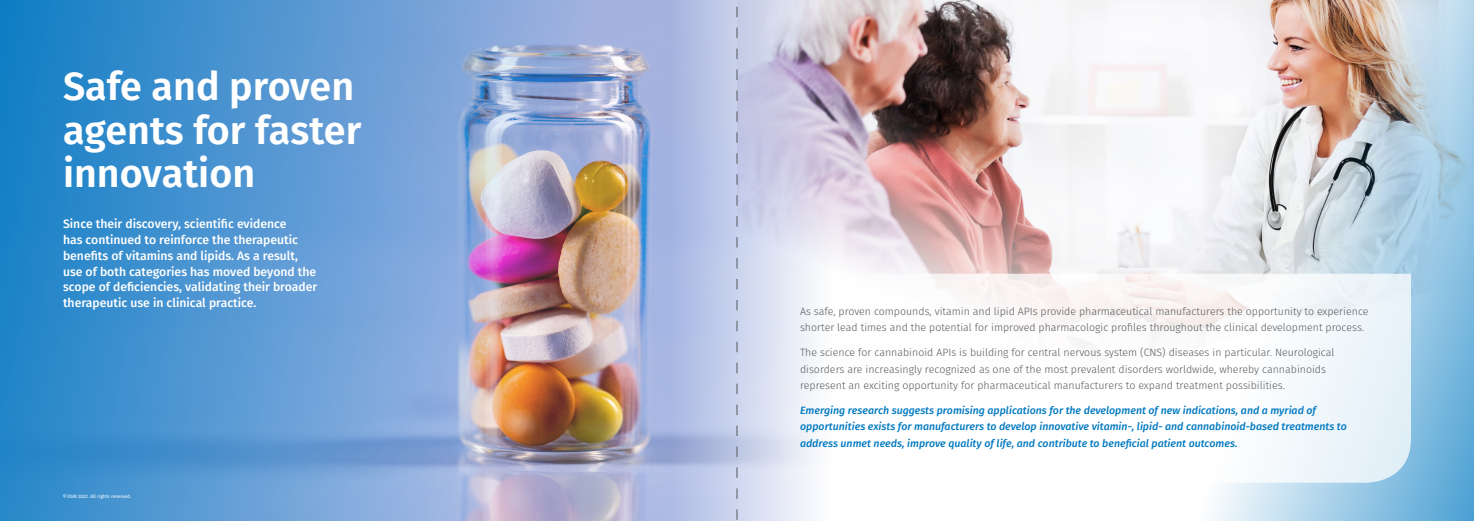
<style>
.page{position:relative;width:1474px;height:521px;background:#fff}
.page>*{position:absolute;margin:0;border:0;box-sizing:border-box;transform-origin:0 0}
.t1{font:600 39.38px/43.8px "Fira Sans";color:#fff}
.t2{font:500 12.25px/15.8px "Fira Sans";color:#fff}
.t3{font:300 10.59px/16.6px "Fira Sans";color:#58595b}
.t4{font:italic 500 10.59px/16.6px "Fira Sans";color:#0079c1}
.t5{font:4.81px "Fira Sans";color:#fff}
.s1{font-size:5.16px}
</style>
<div class="page">
<img style="left:831px;top:0;width:162px;height:274px">
<img style="left:993px;top:0;width:480px;height:521px">
<img style="left:738px;top:0;width:93px;height:521px">
<img style="left:0;top:0;width:737px;height:521px">
<svg style="left:771px;top:274px;width:639px;height:209px"></svg>
<svg style="left:737px;top:0;width:1px;height:521px"></svg>
<svg style="left:149px;top:488px;width:69px;height:14px"></svg>
<h1 class="t1" style="left:63px;top:64px;width:300px">Safe and proven agents for faster innovation</h1>
<p class="t2" style="left:63px;top:215px;width:256px">Since their discovery, scientific evidence<br>has continued to reinforce the therapeutic benefits of vitamins and lipids. As a result, use of both categories has moved beyond the scope of deficiencies, validating their broader therapeutic use in clinical practice.</p>
<p class="t5" style="left:63px;top:492px;width:70px"><span class="s1">©</span>DSM 2022. All rights reserved.</p>
<p class="t3" style="left:800px;top:303px;width:570px">As safe, proven compounds, vitamin and lipid APIs provide pharmaceutical manufacturers the opportunity to experience shorter lead times and the potential for improved pharmacologic profiles throughout the clinical development process.</p>
<p class="t3" style="left:800px;top:344px;width:536px">The science for cannabinoid APIs is building for central nervous system (CNS) diseases in particular. Neurological disorders are increasingly recognized as one of the most prevalent disorders worldwide, whereby cannabinoids represent an exciting opportunity for pharmaceutical manufacturers to expand treatment possibilities.</p>
<p class="t4" style="left:800px;top:402px;width:548px">Emerging research suggests promising applications for the development of new indications, and a myriad of opportunities exists for manufacturers to develop innovative vitamin-, lipid- and cannabinoid-based treatments to address unmet needs, improve quality of life, and contribute to beneficial patient outcomes.</p>
</div>
